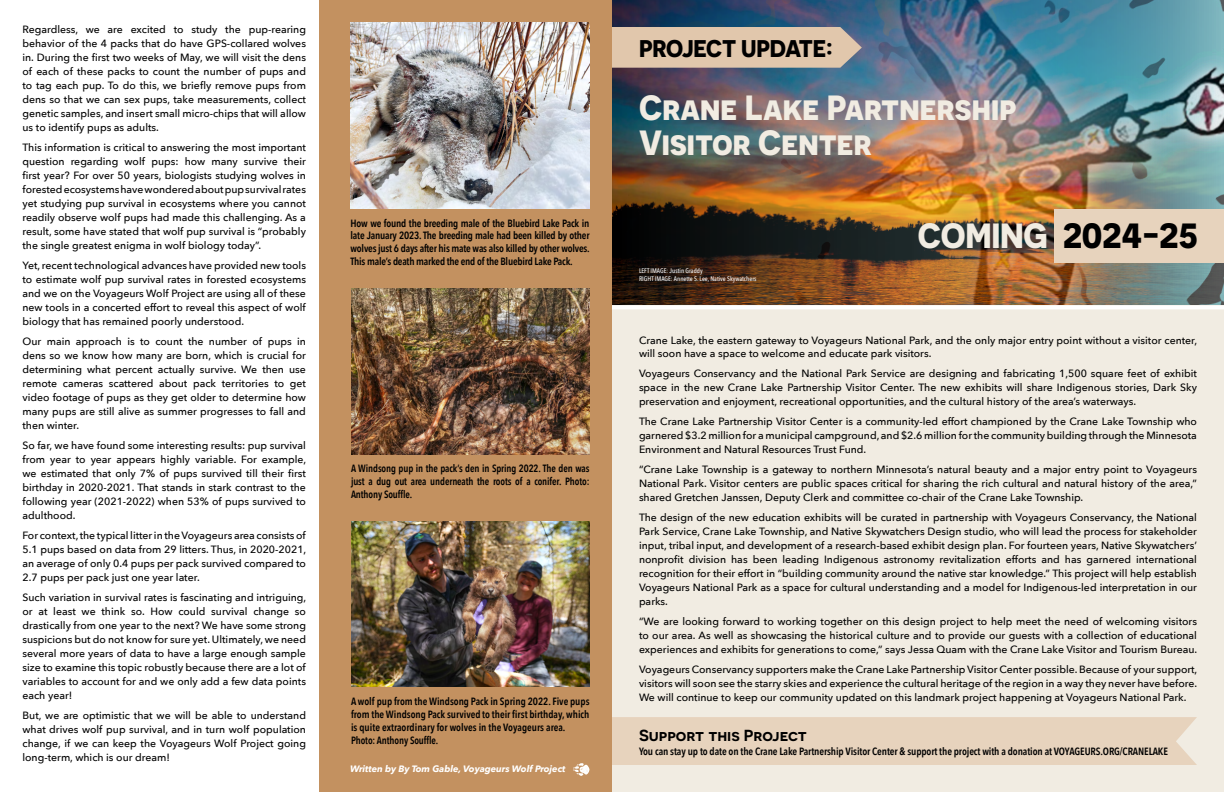
<style>
.page{position:relative;width:1224px;height:792px;background:#fff}
.page>*{position:absolute;margin:0;border:0;box-sizing:border-box;transform-origin:0 0}
.t1{font:700 35px "Novecentosans";letter-spacing:-.01em;color:#f1ece2}
.t2{font:700 35px "Novecentosans";letter-spacing:-.01em;color:#000}
.t3{font:700 24.2px "Novecentosans";letter-spacing:-.015em;color:#000}
.t4{font:600 16px "Novecentosanswide";color:#000}
.t5{font:500 10.5px/14px "Avenir Next";color:#000;text-align:justify}
.t6{font:600 10.5px/13px "Avenir Next Condensed";letter-spacing:-.01em;color:#000;text-align:justify}
.t7{font:600 10.5px/13px "Avenir Next Condensed";letter-spacing:-.01em;color:#000;text-align:justify;scale:.95 1}
.t8{font:italic 700 9.2px "Avenir Next";letter-spacing:-.005em;color:#fff}
.t9{font:500 6.7px "Avenir Next Condensed";color:#fff}
.s1{color:#f1ece2}
</style>
<div class="page">
<img style="left:612px;top:0;width:612px;height:305px">
<div style="left:612px;top:305px;width:612px;height:487px;background:#f1ece2"></div>
<div style="left:612px;top:717px;width:585px;height:48px;background:#e7d3bd"></div>
<svg style="left:612px;top:305px;width:612px;height:4px;fill:#fff"></svg>
<div style="left:612px;top:27px;width:250px;height:41px;background:#e1c7ac"></div>
<div style="left:1055px;top:210px;width:169px;height:53px;background:#e7d3bd"></div>
<div style="left:320px;top:0;width:292px;height:792px;background:#c39160"></div>
<img style="left:351px;top:22px;width:238px;height:187px">
<img style="left:351px;top:521px;width:239px;height:166px">
<img style="left:351px;top:289px;width:239px;height:165px">
<svg style="left:573px;top:763px;width:17px;height:13px"></svg>
<p class="t5" style="left:22px;top:22px;width:285px">Regardless, we are excited to study the pup-rearing behavior of the 4 packs that do have GPS-collared wolves in. During the first two weeks of May, we will visit the dens of each of these packs to count the number of pups and to tag each pup. To do this, we briefly remove pups from dens so that we can sex pups, take measurements, collect genetic samples, and insert small micro-chips that will allow us to identify pups as adults.</p>
<p class="t5" style="left:22px;top:140px;width:285px">This information is critical to answering the most important question regarding wolf pups: how many survive their first year? For over 50 years, biologists studying wolves in forested ecosystems have wondered about pup survival rates yet studying pup survival in ecosystems where you cannot readily observe wolf pups had made this challenging. As a result, some have stated that wolf pup survival is “probably the single greatest enigma in wolf biology today”.</p>
<p class="t5" style="left:22px;top:258px;width:285px">Yet, recent technological advances have provided new tools to estimate wolf pup survival rates in forested ecosystems and we on the Voyageurs Wolf Project are using all of these new tools in a concerted effort to reveal this aspect of wolf biology that has remained poorly understood.</p>
<p class="t5" style="left:22px;top:334px;width:285px">Our main approach is to count the number of pups in dens so we know how many are born, which is crucial for determining what percent actually survive. We then use remote cameras scattered about pack territories to get video footage of pups as they get older to determine how many pups are still alive as summer progresses to fall and then winter.</p>
<p class="t5" style="left:22px;top:438px;width:285px">So far, we have found some interesting results: pup survival from year to year appears highly variable. For example, we estimated that only 7% of pups survived till their first birthday in 2020-2021. That stands in stark contrast to the following year (2021-2022) when 53% of pups survived to adulthood.</p>
<p class="t5" style="left:22px;top:528px;width:285px">For context, the typical litter in the Voyageurs area consists of 5.1 pups based on data from 29 litters. Thus, in 2020-2021, an average of only 0.4 pups per pack survived compared to 2.7 pups per pack just one year later.</p>
<p class="t5" style="left:22px;top:590px;width:285px">Such variation in survival rates is fascinating and intriguing, or at least we think so. How could survival change so drastically from one year to the next? We have some strong suspicions but do not know for sure yet. Ultimately, we need several more years of data to have a large enough sample size to examine this topic robustly because there are a lot of variables to account for and we only add a few data points each year!</p>
<p class="t5" style="left:22px;top:708px;width:285px">But, we are optimistic that we will be able to understand what drives wolf pup survival, and in turn wolf population change, if we can keep the Voyageurs Wolf Project going long-term, which is our dream!</p>
<p class="t6" style="left:351px;top:216px;width:241px">How we found the breeding male of the Bluebird Lake Pack in late January 2023. The breeding male had been killed by other wolves just 6 days after his mate was also killed by other wolves.<br>This male’s death marked the end of the Bluebird Lake Pack.</p>
<p class="t7" style="left:351px;top:462px;width:253px">A Windsong pup in the pack’s den in Spring 2022. The den was just a dug out area underneath the roots of a conifer. Photo:<br>Anthony Souffle.</p>
<p class="t6" style="left:351px;top:694px;width:240px">A wolf pup from the Windsong Pack in Spring 2022. Five pups from the Windsong Pack survived to their first birthday, which is quite extraordinary for wolves in the Voyageurs area.</p>
<p class="t7" style="left:351px;top:733px;width:93px">Photo: Anthony Souffle.</p>
<p class="t8" style="left:350px;top:761px;width:217px">Written by By Tom Gable, Voyageurs Wolf Project</p>
<p class="t3" style="left:639px;top:34px;width:195px">PROJECT UPDATE:</p>
<p class="t1" style="left:639px;top:86px;width:379px">Crane Lake Partnership</p>
<p class="t1" style="left:639px;top:121px;width:234px">Visitor Center</p>
<p class="t9" style="left:639px;top:267px;width:65px">LEFT IMAGE: Justin Graddy</p>
<p class="t9" style="left:639px;top:275px;width:119px">RIGHT IMAGE: Annette S. Lee, Native Skywatchers</p>
<p class="t2" style="left:918px;top:214px;width:282px"><span class="s1">COMING</span> 2024-25</p>
<p class="t5" style="left:639px;top:332px;width:560px">Crane Lake, the eastern gateway to Voyageurs National Park, and the only major entry point without a visitor center, will soon have a space to welcome and educate park visitors.</p>
<p class="t5" style="left:639px;top:366px;width:560px">Voyageurs Conservancy and the National Park Service are designing and fabricating 1,500 square feet of exhibit space in the new Crane Lake Partnership Visitor Center. The new exhibits will share Indigenous stories, Dark Sky preservation and enjoyment, recreational opportunities, and the cultural history of the area’s waterways.</p>
<p class="t5" style="left:639px;top:414px;width:560px">The Crane Lake Partnership Visitor Center is a community-led effort championed by the Crane Lake Township who garnered $3.2 million for a municipal campground, and $2.6 million for the community building through the Minnesota Environment and Natural Resources Trust Fund.</p>
<p class="t5" style="left:639px;top:462px;width:560px">“Crane Lake Township is a gateway to northern Minnesota’s natural beauty and a major entry point to Voyageurs National Park. Visitor centers are public spaces critical for sharing the rich cultural and natural history of the area,” shared Gretchen Janssen, Deputy Clerk and committee co-chair of the Crane Lake Township.</p>
<p class="t5" style="left:639px;top:510px;width:560px">The design of the new education exhibits will be curated in partnership with Voyageurs Conservancy, the National Park Service, Crane Lake Township, and Native Skywatchers Design studio, who will lead the process for stakeholder input, tribal input, and development of a research-based exhibit design plan. For fourteen years, Native Skywatchers’ nonprofit division has been leading Indigenous astronomy revitalization efforts and has garnered international recognition for their effort in “building community around the native star knowledge.” This project will help establish Voyageurs National Park as a space for cultural understanding and a model for Indigenous-led interpretation in our parks.</p>
<p class="t5" style="left:639px;top:614px;width:560px">“We are looking forward to working together on this design project to help meet the need of welcoming visitors to our area. As well as showcasing the historical culture and to provide our guests with a collection of educational experiences and exhibits for generations to come,” says Jessa Quam with the Crane Lake Visitor and Tourism Bureau.</p>
<p class="t5" style="left:639px;top:662px;width:560px">Voyageurs Conservancy supporters make the Crane Lake Partnership Visitor Center possible. Because of your support, visitors will soon see the starry skies and experience the cultural heritage of the region in a way they never have before.<br>We will continue to keep our community updated on this landmark project happening at Voyageurs National Park.</p>
<p class="t4" style="left:639px;top:725px;width:170px">Support this Project</p>
<p class="t6" style="left:639px;top:744px;width:530px">You can stay up to date on the Crane Lake Partnership Visitor Center &amp; support the project with a donation at VOYAGEURS.ORG/CRANELAKE</p>
</div>
